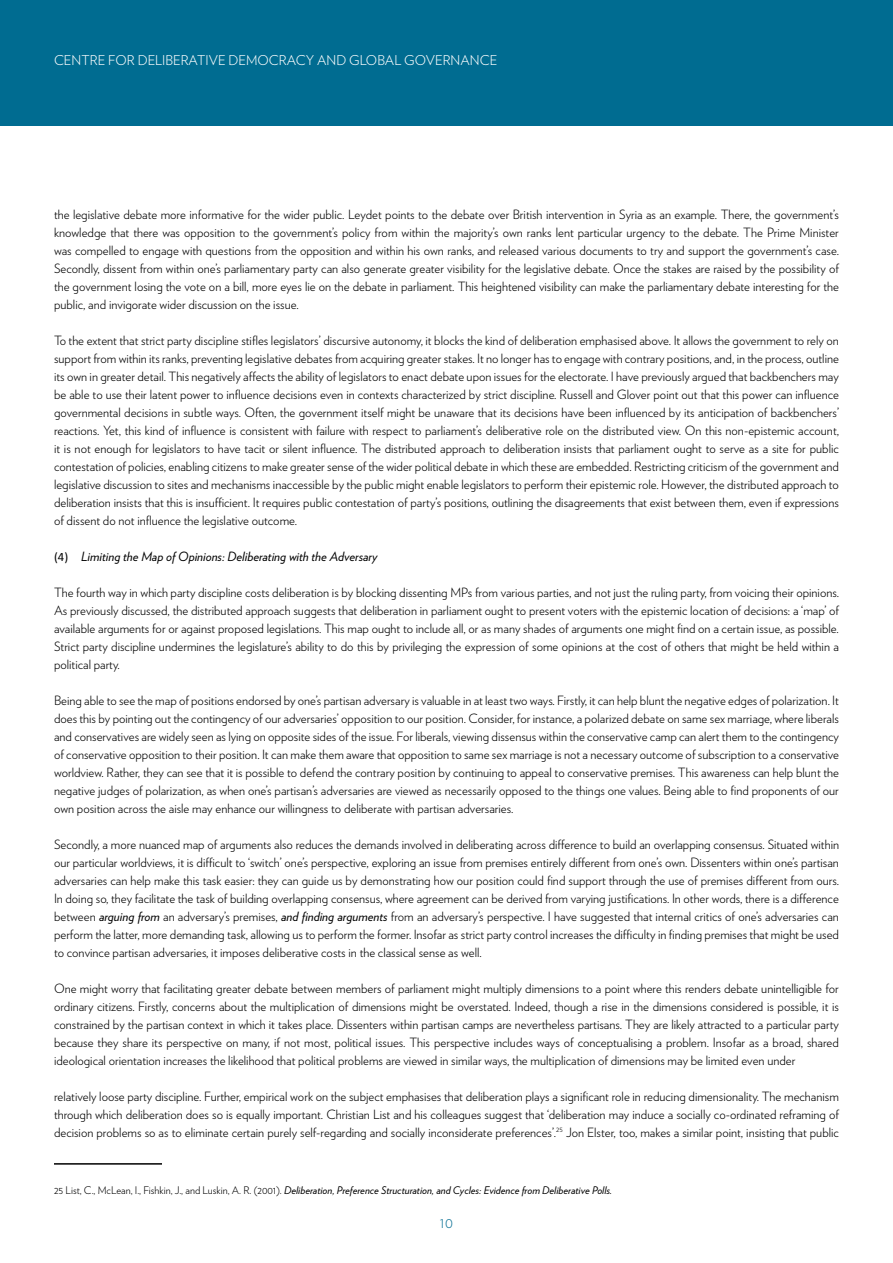
<style>
.page{position:relative;width:893px;height:1263px;background:#fff}
.page>*{position:absolute;margin:0;border:0;box-sizing:border-box;transform-origin:0 0}
.t1{font:300 13.5px "Verlag";color:#fff}
.t2{font:300 12.75px/18px "Verlag";color:#000;text-align:justify}
.t3{font:italic 12.75px "Verlag";color:#000}
.t4{font:300 12px "Verlag";color:#006c91}
.t5{font:italic 10.5px "Verlag";color:#000}
.s1{font-family:"Calibri";font-style:normal}
.s2{font-weight:400;font-style:italic}
.s3{font-weight:300;font-style:normal}
</style>
<div class="page">
<div style="left:0;top:0;width:893px;height:125px;background:#006c91"></div>
<hr style="left:54px;top:1163px;width:108px;height:1px;background:#000">
<p class="t1" style="left:54px;top:50px;width:445px">CENTRE FOR DELIBERATIVE DEMOCRACY AND GLOBAL GOVERNANCE</p>
<p class="t2" style="left:54px;top:204px;width:786px">the legislative debate more informative for the wider public. Leydet points to the debate over British intervention in Syria as an example. There, the government’s knowledge that there was opposition to the government’s policy from within the majority’s own ranks lent particular urgency to the debate. The Prime Minister was compelled to engage with questions from the opposition and within his own ranks, and released various documents to try and support the government’s case.<br>Secondly, dissent from within one’s parliamentary party can also generate greater visibility for the legislative debate. Once the stakes are raised by the possibility of the government losing the vote on a bill, more eyes lie on the debate in parliament. This heightened visibility can make the parliamentary debate interesting for the public, and invigorate wider discussion on the issue.</p>
<p class="t2" style="left:54px;top:330px;width:787px">To the extent that strict party discipline stifles legislators’ discursive autonomy, it blocks the kind of deliberation emphasised above. It allows the government to rely on support from within its ranks, preventing legislative debates from acquiring greater stakes. It no longer has to engage with contrary positions, and, in the process, outline its own in greater detail. This negatively affects the ability of legislators to enact debate upon issues for the electorate. I have previously argued that backbenchers may be able to use their latent power to influence decisions even in contexts characterized by strict discipline. Russell and Glover point out that this power can influence governmental decisions in subtle ways. Often, the government itself might be unaware that its decisions have been influenced by its anticipation of backbenchers’ reactions. Yet, this kind of influence is consistent with failure with respect to parliament’s deliberative role on the distributed view. On this non-epistemic account, it is not enough for legislators to have tacit or silent influence. The distributed approach to deliberation insists that parliament ought to serve as a site for public contestation of policies, enabling citizens to make greater sense of the wider political debate in which these are embedded. Restricting criticism of the government and legislative discussion to sites and mechanisms inaccessible by the public might enable legislators to perform their epistemic role. However, the distributed approach to deliberation insists that this is insufficient. It requires public contestation of party’s positions, outlining the disagreements that exist between them, even if expressions of dissent do not influence the legislative outcome.</p>
<p class="t3" style="left:54px;top:546px;width:325px"><span class="s1">(4)</span> Limiting the Map of Opinions: Deliberating with the Adversary</p>
<p class="t2" style="left:54px;top:582px;width:786px">The fourth way in which party discipline costs deliberation is by blocking dissenting MPs from various parties, and not just the ruling party, from voicing their opinions.<br>As previously discussed, the distributed approach suggests that deliberation in parliament ought to present voters with the epistemic location of decisions: a ‘map’ of available arguments for or against proposed legislations. This map ought to include all, or as many shades of arguments one might find on a certain issue, as possible.<br>Strict party discipline undermines the legislature’s ability to do this by privileging the expression of some opinions at the cost of others that might be held within a political party.</p>
<p class="t2" style="left:54px;top:690px;width:787px">Being able to see the map of positions endorsed by one’s partisan adversary is valuable in at least two ways. Firstly, it can help blunt the negative edges of polarization. It does this by pointing out the contingency of our adversaries’ opposition to our position. Consider, for instance, a polarized debate on same sex marriage, where liberals and conservatives are widely seen as lying on opposite sides of the issue. For liberals, viewing dissensus within the conservative camp can alert them to the contingency of conservative opposition to their position. It can make them aware that opposition to same sex marriage is not a necessary outcome of subscription to a conservative worldview. Rather, they can see that it is possible to defend the contrary position by continuing to appeal to conservative premises. This awareness can help blunt the negative judges of polarization, as when one’s partisan’s adversaries are viewed as necessarily opposed to the things one values. Being able to find proponents of our own position across the aisle may enhance our willingness to deliberate with partisan adversaries.</p>
<p class="t2" style="left:54px;top:834px;width:787px">Secondly, a more nuanced map of arguments also reduces the demands involved in deliberating across difference to build an overlapping consensus. Situated within our particular worldviews, it is difficult to ‘switch’ one’s perspective, exploring an issue from premises entirely different from one’s own. Dissenters within one’s partisan adversaries can help make this task easier: they can guide us by demonstrating how our position could find support through the use of premises different from ours.<br>In doing so, they facilitate the task of building overlapping consensus, where agreement can be derived from varying justifications. In other words, there is a difference between <span class="s2">arguing from</span> an adversary’s premises, <span class="s2">and finding arguments</span> from an adversary’s perspective. I have suggested that internal critics of one’s adversaries can perform the latter, more demanding task, allowing us to perform the former. Insofar as strict party control increases the difficulty in finding premises that might be used to convince partisan adversaries, it imposes deliberative costs in the classical sense as well.</p>
<p class="t2" style="left:54px;top:978px;width:786px">One might worry that facilitating greater debate between members of parliament might multiply dimensions to a point where this renders debate unintelligible for ordinary citizens. Firstly, concerns about the multiplication of dimensions might be overstated. Indeed, though a rise in the dimensions considered is possible, it is constrained by the partisan context in which it takes place. Dissenters within partisan camps are nevertheless partisans. They are likely attracted to a particular party because they share its perspective on many, if not most, political issues. This perspective includes ways of conceptualising a problem. Insofar as a broad, shared ideological orientation increases the likelihood that political problems are viewed in similar ways, the multiplication of dimensions may be limited even under</p>
<p class="t2" style="left:54px;top:1086px;width:786px">relatively loose party discipline. Further, empirical work on the subject emphasises that deliberation plays a significant role in reducing dimensionality. The mechanism through which deliberation does so is equally important. Christian List and his colleagues suggest that ‘deliberation may induce a socially co-ordinated reframing of decision problems so as to eliminate certain purely self-regarding and socially inconsiderate preferences’.<sup>25</sup> Jon Elster, too, makes a similar point, insisting that public</p>
<p class="t5" style="left:54px;top:1182px;width:560px"><span class="s3">25 List, C., McLean, I., Fishkin, J., and Luskin, A. R. (2001).</span> Deliberation, Preference Structuration, and Cycles: Evidence from Deliberative Polls.</p>
<p class="t4" style="left:440px;top:1215px;width:15px">10</p>
</div>
